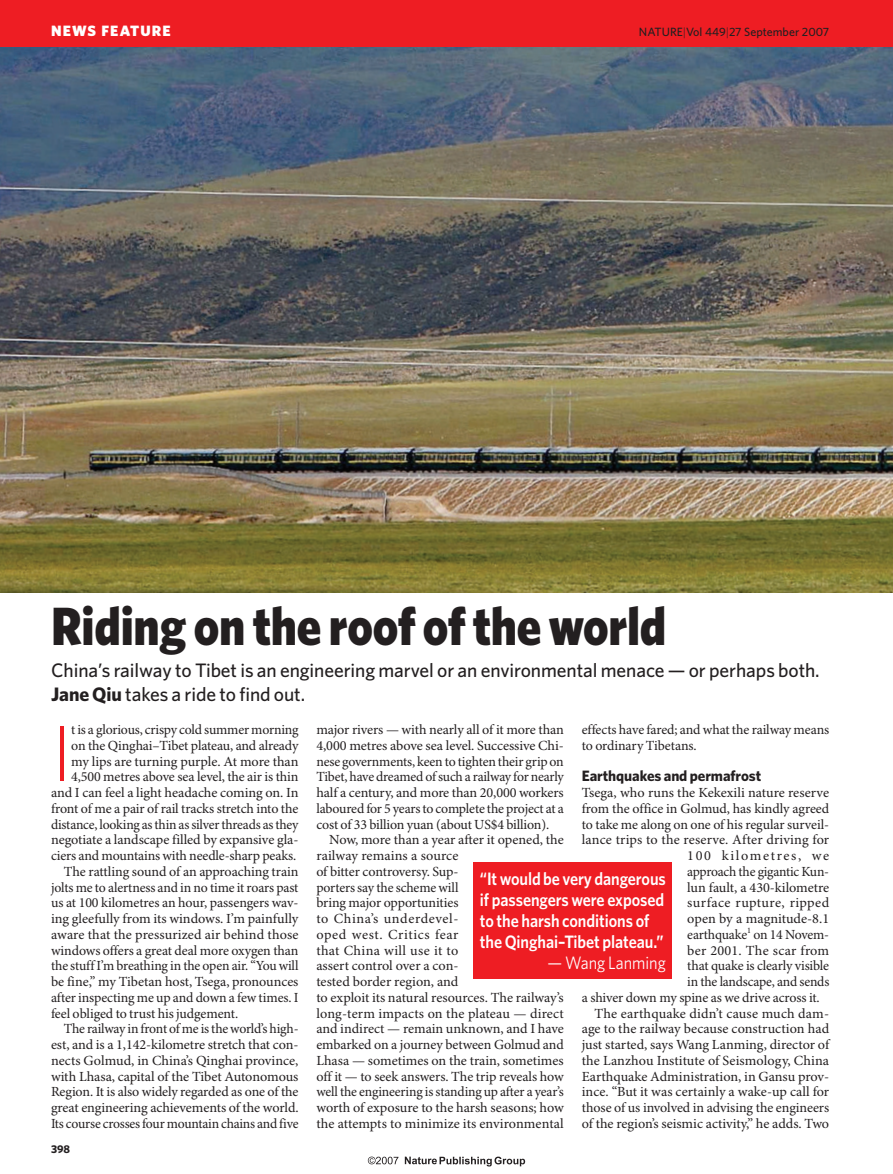
<style>
.page{position:relative;width:893px;height:1174px;background:#fff}
.page>*{position:absolute;margin:0;border:0;box-sizing:border-box;transform-origin:0 0}
.t1{font:300 79.35px "Whitney";color:#ee1d23}
.t2{font:900 54px "Whitney";letter-spacing:-.005em;color:#231f20;scale:.9 1}
.t3{font:500 19.5px/24px "Whitney";letter-spacing:-.005em;color:#231f20}
.t4{font:600 18px/21px "Whitney";letter-spacing:-.005em;color:#fff;scale:.9 1}
.t5{font:18px "Whitney";color:#fff;scale:.9 1}
.t6{font:700 15px "Whitney";letter-spacing:-.005em;color:#231f20}
.t7{font:900 15px "Whitney";letter-spacing:.075em;color:#fff}
.t8{font:13.95px/15.8px "Minion Pro";letter-spacing:-.005em;color:#231f20}
.t9{font:13.95px "Minion Pro";letter-spacing:.03em;color:#231f20}
.t10{font:13.95px "Minion Pro";letter-spacing:.015em;color:#231f20}
.t11{font:13.95px "Minion Pro";letter-spacing:.115em;color:#231f20}
.t12{font:500 12px "Whitney";color:#231f20}
.t13{font:700 11.25px "Whitney";color:#231f20}
.s1{font-weight:300}
.s2{font-weight:700}
</style>
<div class="page">
<img style="left:0;top:47px;width:893px;height:545px">
<div style="left:473px;top:862px;width:199px;height:116px;background:#ee1d23"></div>
<div style="left:0;top:0;width:893px;height:47px;background:#ee1d23"></div>
<svg style="left:405px;top:1156px;width:120px;height:10px"></svg>
<svg style="left:368px;top:1156px;width:30px;height:8px"></svg>
<p class="t7" style="left:51px;top:25px;width:121px">NEWS FEATURE</p>
<p class="t12" style="left:639px;top:27px;width:192px">NATURE<span class="s1">|</span>Vol 449<span class="s1">|</span>27 September 2007</p>
<h2 class="t2" style="left:51px;top:606px;width:685px">Riding on the roof of the world</h2>
<h3 class="t3" style="left:51px;top:659px;width:770px">China’s railway to Tibet is an engineering marvel or an environmental menace — or perhaps both.<br><span class="s2">Jane Qiu</span> takes a ride to find out.</h3>
<h1 class="t1" style="left:51px;top:724px;width:22px">I</h1>
<p class="t8" style="left:71px;top:723px;width:229px">t is a glorious, crispy cold summer morning</p>
<p class="t8" style="left:316px;top:723px;width:249px;text-align:justify">major rivers — with nearly all of it more than 4,000 metres above sea level. Successive Chi&shy;nese governments, keen to tighten their grip on Tibet, have dreamed of such a railway for nearly half a century, and more than 20,000 workers laboured for 5 years to complete the project at a cost of 33 billion yuan (about US$4 billion).</p>
<p class="t8" style="left:316px;top:833px;width:249px;text-indent:13px">Now, more than a year after it opened, the railway remains a source<br>of bitter controversy. Sup-<br>porters say the scheme will<br>bring major opportunities<br>to China’s underdevel-<br>oped west. Critics fear<br>that China will use it to<br>assert control over a con-<br>tested border region, and<br>to exploit its natural resources. The railway’s long-term impacts on the plateau — direct and indirect — remain unknown, and I have embarked on a journey between Golmud and Lhasa — sometimes on the train, sometimes off it — to seek answers. The trip reveals how well the engineering is standing up after a year’s worth of exposure to the harsh seasons; how the attempts to minimize its environmental</p>
<p class="t8" style="left:582px;top:723px;width:249px">effects have fared; and what the railway means to ordinary Tibetans.</p>
<p class="t6" style="left:582px;top:770px;width:181px">Earthquakes and permafrost</p>
<p class="t8" style="left:582px;top:786px;width:249px">Tsega, who runs the Kekexili nature reserve</p>
<p class="t8" style="left:582px;top:801px;width:249px">from the office in Golmud, has kindly agreed</p>
<p class="t8" style="left:582px;top:817px;width:249px">to take me along on one of his regular surveil-</p>
<p class="t8" style="left:582px;top:833px;width:249px">lance trips to the reserve. After driving for</p>
<p class="t11" style="left:687px;top:850px;width:143px">100 kilometres, we</p>
<p class="t8" style="left:687px;top:864px;width:143px">approach the gigantic Kun-</p>
<p class="t8" style="left:687px;top:880px;width:143px">lun fault, a 430-kilometre</p>
<p class="t9" style="left:687px;top:897px;width:143px">surface rupture, ripped</p>
<p class="t8" style="left:687px;top:912px;width:143px">open by a magnitude-8.1</p>
<p class="t8" style="left:687px;top:927px;width:143px">earthquake<sup>1</sup> on 14 Novem-</p>
<p class="t10" style="left:687px;top:944px;width:143px">ber 2001. The scar from</p>
<p class="t8" style="left:687px;top:959px;width:143px">that quake is clearly visible</p>
<p class="t8" style="left:687px;top:975px;width:144px">in the landscape, and sends</p>
<p class="t8" style="left:582px;top:990px;width:240px">a shiver down my spine as we drive across it.</p>
<p class="t8" style="left:594px;top:1006px;width:236px">The earthquake didn’t cause much dam-</p>
<p class="t8" style="left:582px;top:1022px;width:249px">age to the railway because construction had</p>
<p class="t8" style="left:582px;top:1038px;width:249px">just started, says Wang Lanming, director of</p>
<p class="t8" style="left:582px;top:1053px;width:249px">the Lanzhou Institute of Seismology, China</p>
<p class="t8" style="left:582px;top:1069px;width:249px">Earthquake Administration, in Gansu prov-</p>
<p class="t8" style="left:582px;top:1085px;width:249px">ince. “But it was certainly a wake-up call for</p>
<p class="t8" style="left:582px;top:1101px;width:249px">those of us involved in advising the engineers</p>
<p class="t8" style="left:582px;top:1116px;width:249px">of the region’s seismic activity,” he adds. Two</p>
<p class="t8" style="left:71px;top:738px;width:229px">on the Qinghai–Tibet plateau, and already</p>
<p class="t8" style="left:71px;top:754px;width:229px">my lips are turning purple. At more than</p>
<p class="t8" style="left:71px;top:770px;width:229px">4,500 metres above sea level, the air is thin</p>
<p class="t8" style="left:51px;top:786px;width:249px">and I can feel a light headache coming on. In</p>
<p class="t8" style="left:51px;top:801px;width:249px">front of me a pair of rail tracks stretch into the</p>
<p class="t8" style="left:51px;top:817px;width:249px">distance, looking as thin as silver threads as they</p>
<p class="t8" style="left:51px;top:833px;width:249px">negotiate a landscape filled by expansive gla-</p>
<p class="t8" style="left:51px;top:849px;width:247px">ciers and mountains with needle-sharp peaks.</p>
<p class="t8" style="left:64px;top:864px;width:236px">The rattling sound of an approaching train</p>
<p class="t8" style="left:51px;top:880px;width:249px">jolts me to alertness and in no time it roars past</p>
<p class="t8" style="left:51px;top:896px;width:249px">us at 100 kilometres an hour, passengers wav-</p>
<p class="t8" style="left:51px;top:912px;width:249px">ing gleefully from its windows. I’m painfully</p>
<p class="t8" style="left:51px;top:927px;width:249px">aware that the pressurized air behind those</p>
<p class="t8" style="left:51px;top:943px;width:249px">windows offers a great deal more oxygen than</p>
<p class="t8" style="left:51px;top:959px;width:249px">the stuff I’m breathing in the open air. “You will</p>
<p class="t8" style="left:51px;top:975px;width:249px">be fine,” my Tibetan host, Tsega, pronounces</p>
<p class="t8" style="left:51px;top:990px;width:249px">after inspecting me up and down a few times. I</p>
<p class="t8" style="left:51px;top:1006px;width:189px">feel obliged to trust his judgement.</p>
<p class="t8" style="left:64px;top:1022px;width:236px">The railway in front of me is the world’s high-</p>
<p class="t8" style="left:51px;top:1038px;width:249px">est, and is a 1,142-kilometre stretch that con-</p>
<p class="t8" style="left:51px;top:1053px;width:249px">nects Golmud, in China’s Qinghai province,</p>
<p class="t8" style="left:51px;top:1069px;width:249px">with Lhasa, capital of the Tibet Autonomous</p>
<p class="t8" style="left:51px;top:1085px;width:249px">Region. It is also widely regarded as one of the</p>
<p class="t8" style="left:51px;top:1101px;width:249px">great engineering achievements of the world.</p>
<p class="t8" style="left:51px;top:1116px;width:249px">Its course crosses four mountain chains and five</p>
<p class="t4" style="left:480px;top:869px;width:208px">“It would be very dangerous if passengers were exposed to the harsh conditions of the Qinghai–Tibet plateau.”</p>
<p class="t5" style="left:547px;top:955px;width:133px">— Wang Lanming</p>
<p class="t13" style="left:51px;top:1144px;width:21px">398</p>
</div>
